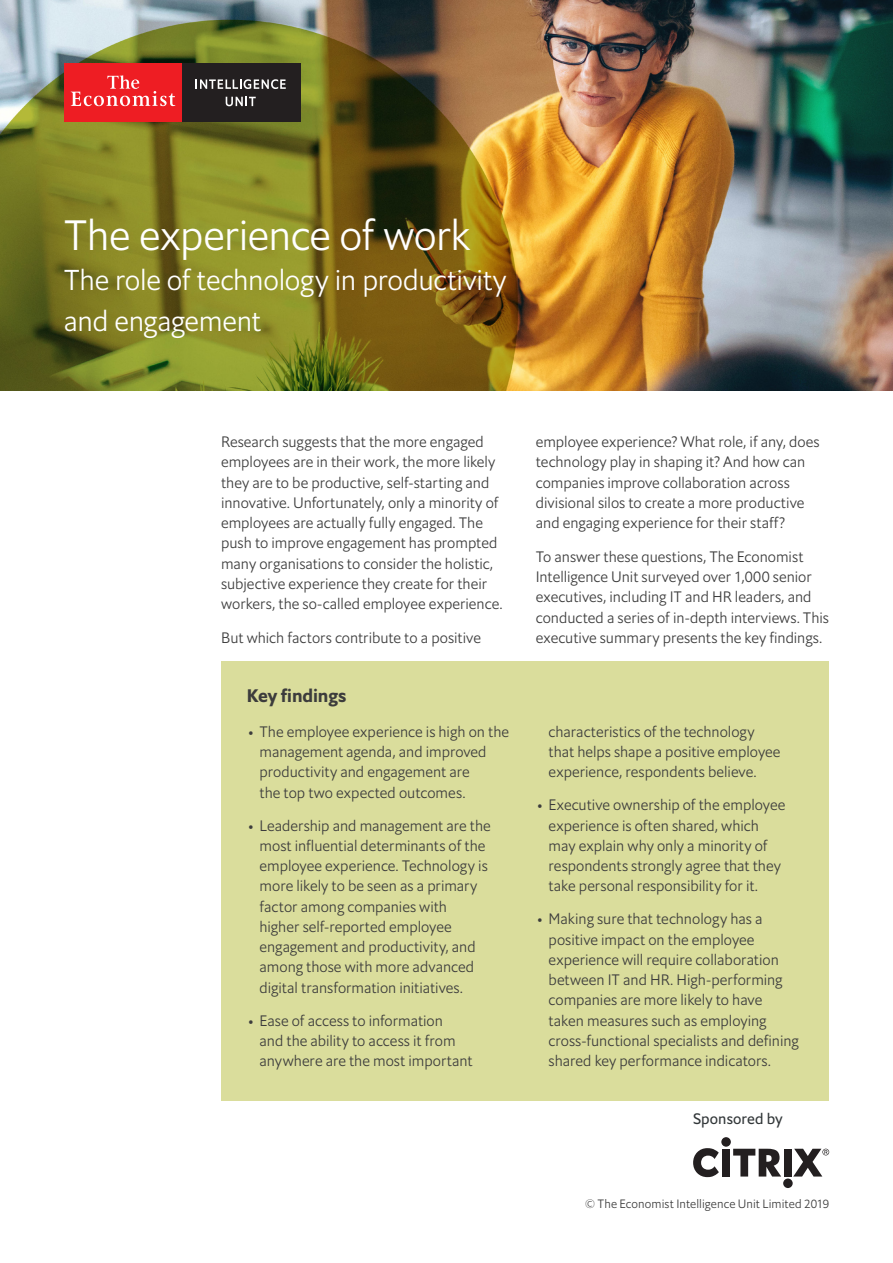
<style>
.page{position:relative;width:893px;height:1263px;background:#fff}
.page>*{position:absolute;margin:0;border:0;box-sizing:border-box;transform-origin:0 0}
.t1{font:42px "Econ Sans Lig";letter-spacing:-.015em;color:#fff}
.t2{font:28.5px/40.5px "Econ Sans Lig";letter-spacing:-.01em;color:#fff}
.t3{font:18px "Econ Sans Bol";letter-spacing:-.01em;color:#3c3c3c}
.t4{font:15px/20.2px "Econ Sans Lig";color:#3c3c3c}
.t5{font:15px "Econ Sans Reg";letter-spacing:.005em;color:#323739}
.t6{font:12px "Econ Sans Lig";letter-spacing:.005em;color:#3c3c3c}
</style>
<div class="page">
<img style="left:0;top:0;width:893px;height:390px">
<div style="left:64px;top:64px;width:118px;height:58px;background:#ee1d23"></div>
<svg style="left:71px;top:75px;width:104px;height:31px"></svg>
<div style="left:182px;top:64px;width:119px;height:58px;background:#231f20"></div>
<svg style="left:196px;top:79px;width:90px;height:10px"></svg>
<svg style="left:226px;top:97px;width:30px;height:9px"></svg>
<div style="left:221px;top:661px;width:608px;height:440px;background:#dadd9c"></div>
<div style="left:721px;top:1137px;width:10px;height:10px;background:#231f20;border-radius:50%"></div>
<div style="left:722px;top:1149px;width:8px;height:27px;background:#231f20"></div>
<div style="left:783px;top:1178px;width:10px;height:10px;background:#231f20;border-radius:50%"></div>
<div style="left:784px;top:1149px;width:8px;height:27px;background:#231f20"></div>
<svg style="left:693px;top:1148px;width:26px;height:29px"></svg>
<svg style="left:733px;top:1149px;width:48px;height:27px"></svg>
<svg style="left:793px;top:1149px;width:36px;height:27px"></svg>
<p class="t1" style="left:64px;top:208px;width:409px">The experience of work</p>
<p class="t2" style="left:64px;top:260px;width:444px">The role of technology in productivity and engagement</p>
<p class="t4" style="left:221px;top:432px;width:283px">Research suggests that the more engaged employees are in their work, the more likely they are to be productive, self-starting and innovative. Unfortunately, only a minority of employees are actually fully engaged. The push to improve engagement has prompted many organisations to consider the holistic, subjective experience they create for their workers, the so-called employee experience.</p>
<p class="t4" style="left:221px;top:628px;width:261px">But which factors contribute to a positive</p>
<p class="t3" style="left:247px;top:684px;width:101px">Key findings</p>
<p class="t4" style="left:259px;top:721px;width:251px;text-indent:-11px">• The employee experience is high on the management agenda, and improved productivity and engagement are<br>the top two expected outcomes.</p>
<p class="t4" style="left:259px;top:815px;width:233px;text-indent:-11px">• Leadership and management are the most influential determinants of the employee experience. Technology is more likely to be seen as a primary factor among companies with higher self-reported employee engagement and productivity, and among those with more advanced digital transformation initiatives.</p>
<p class="t4" style="left:259px;top:1010px;width:215px;text-indent:-11px">• Ease of access to information<br>and the ability to access it from anywhere are the most important</p>
<p class="t4" style="left:536px;top:432px;width:285px">employee experience? What role, if any, does technology play in shaping it? And how can companies improve collaboration across divisional silos to create a more productive and engaging experience for their staff?</p>
<p class="t4" style="left:536px;top:546px;width:295px">To answer these questions, The Economist Intelligence Unit surveyed over 1,000 senior executives, including IT and HR leaders, and conducted a series of in-depth interviews. This executive summary presents the key findings.</p>
<p class="t4" style="left:549px;top:721px;width:233px">characteristics of the technology that helps shape a positive employee experience, respondents believe.</p>
<p class="t4" style="left:549px;top:795px;width:238px;text-indent:-11px">• Executive ownership of the employee experience is often shared, which may explain why only a minority of respondents strongly agree that they take personal responsibility for it.</p>
<p class="t4" style="left:549px;top:909px;width:252px;text-indent:-11px">• Making sure that technology has a positive impact on the employee experience will require collaboration between IT and HR. High-performing companies are more likely to have taken measures such as employing cross-functional specialists and defining shared key performance indicators.</p>
<p class="t5" style="left:693px;top:1109px;width:91px">Sponsored by</p>
<p class="t6" style="left:585px;top:1196px;width:246px">© The Economist Intelligence Unit Limited 2019</p>
</div>
